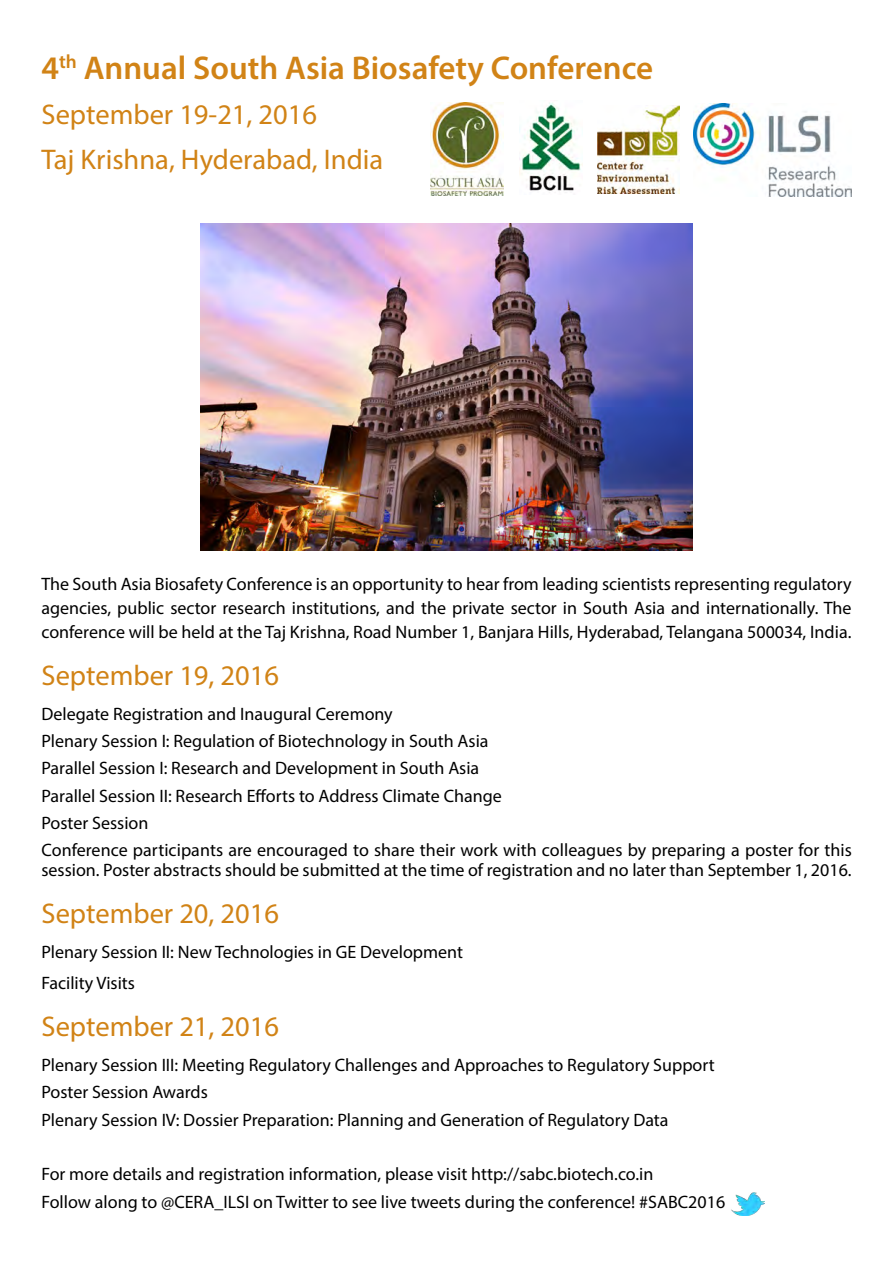
<style>
.page{position:relative;width:893px;height:1263px;background:#fff}
.page>*{position:absolute;margin:0;border:0;box-sizing:border-box;transform-origin:0 0}
.t1{font:600 33px "Myriad Pro";color:#d18316}
.t2{font:28.5px/45px "Myriad Pro";color:#d18316}
.t3{font:18px/27.3px "Myriad Pro";color:#000}
</style>
<div class="page">
<img style="left:731px;top:1192px;width:34px;height:23px">
<img style="left:430px;top:102px;width:73px;height:94px">
<img style="left:519px;top:103px;width:64px;height:90px">
<img style="left:598px;top:106px;width:82px;height:88px">
<img style="left:693px;top:104px;width:158px;height:92px">
<img style="left:201px;top:223px;width:492px;height:328px">
<h1 class="t1" style="left:41px;top:47px;width:613px">4<sup>th</sup> Annual South Asia Biosafety Conference</h1>
<h2 class="t2" style="left:41px;top:91px;width:343px">September 19-21, 2016<br>Taj Krishna, Hyderabad, India</h2>
<p class="t3" style="left:41px;top:571px;width:812px;line-height:24px;text-align:justify">The South Asia Biosafety Conference is an opportunity to hear from leading scientists representing regulatory agencies, public sector research institutions, and the private sector in South Asia and internationally. The conference will be held at the Taj Krishna, Road Number 1, Banjara Hills, Hyderabad, Telangana 500034, India.</p>
<h2 class="t2" style="left:41px;top:652px;width:239px">September 19, 2016</h2>
<p class="t3" style="left:41px;top:700px;width:812px">Delegate Registration and Inaugural Ceremony<br>Plenary Session I: Regulation of Biotechnology in South Asia<br>Parallel Session I: Research and Development in South Asia<br>Parallel Session II: Research Efforts to Address Climate Change<br>Poster Session<br>Conference participants are encouraged to share their work with colleagues by preparing a poster for this</p>
<p class="t3" style="left:41px;top:856px;width:812px">session. Poster abstracts should be submitted at the time of registration and no later than September 1, 2016.</p>
<h2 class="t2" style="left:41px;top:890px;width:239px">September 20, 2016</h2>
<p class="t3" style="left:41px;top:935px;width:423px;line-height:31.5px">Plenary Session II: New Technologies in GE Development<br>Facility Visits</p>
<h2 class="t2" style="left:41px;top:1004px;width:239px">September 21, 2016</h2>
<p class="t3" style="left:41px;top:1051px;width:675px">Plenary Session III: Meeting Regulatory Challenges and Approaches to Regulatory Support<br>Poster Session Awards<br>Plenary Session IV: Dossier Preparation: Planning and Generation of Regulatory Data</p>
<p class="t3" style="left:41px;top:1160px;width:685px;line-height:27.8px">For more details and registration information, please visit http://sabc.biotech.co.in<br>Follow along to @CERA_ILSI on Twitter to see live tweets during the conference! #SABC2016</p>
</div>
